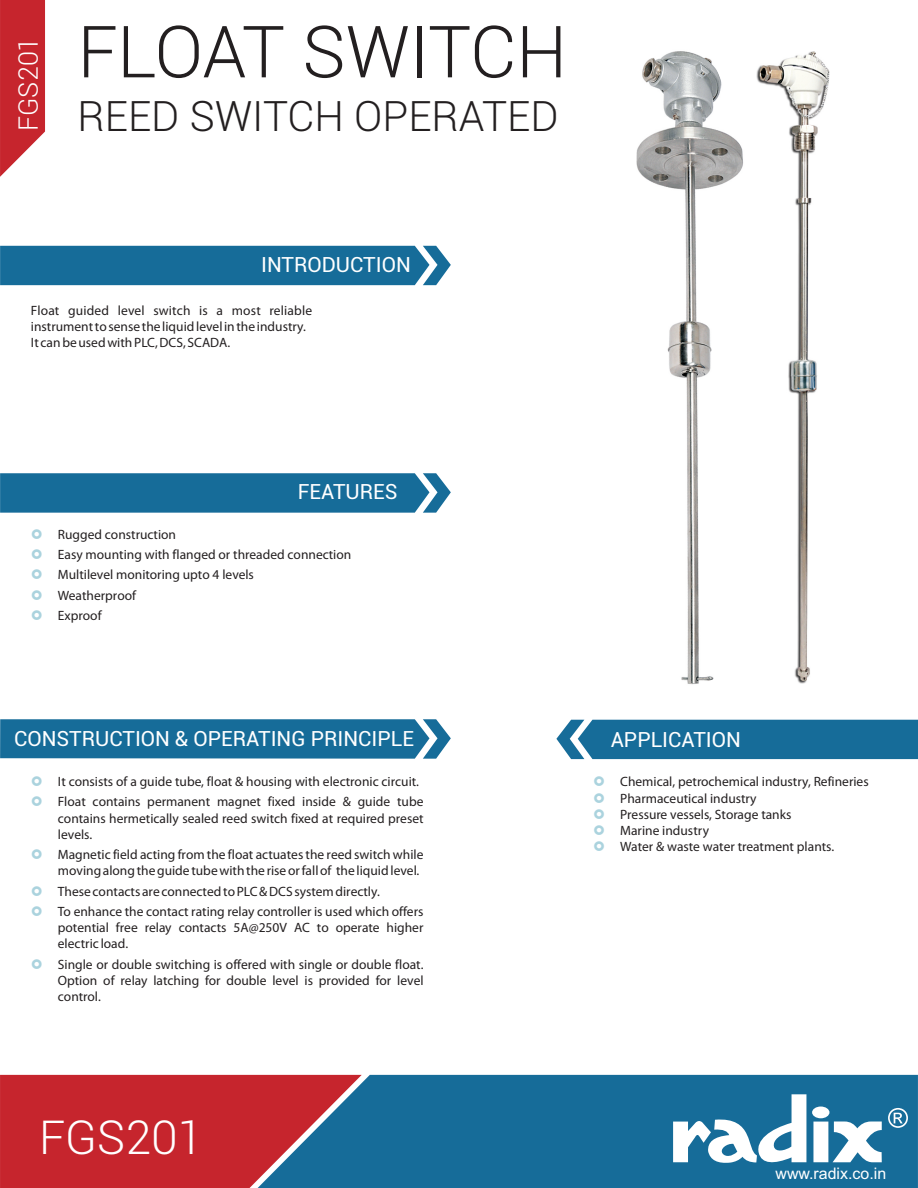
<style>
.page{position:relative;width:918px;height:1188px;background:#fff}
.page>*{position:absolute;margin:0;border:0;box-sizing:border-box;transform-origin:0 0}
.t1{font:300 72px "Roboto";letter-spacing:-.01em;color:#231f20}
.t2{font:300 46.95px "Roboto";color:#fff}
.t3{font:300 42px "Roboto";color:#231f20}
.t4{font:300 27px "Roboto";color:#fff}
.t5{font:21px "Roboto";color:#fff}
.t6{font:15.9px "Arial";color:#fff}
.t7{font:13.5px/16.2px "Myriad Pro";color:#231f20}
</style>
<div class="page">
<div style="left:0;top:246px;width:451px;height:39px;background:#166c99"></div>
<svg style="left:0;top:719px;width:451px;height:40px;background:#22739e"></svg>
<svg style="left:0;top:473px;width:451px;height:40px;background:#21739e"></svg>
<div style="left:556px;top:720px;width:362px;height:39px;background:#166c99"></div>
<div style="left:0;top:1075px;width:252px;height:113px;background:#c6252d"></div>
<svg style="left:0;top:0;width:45px;height:177px;background:#cd4148"></svg>
<svg style="left:252px;top:1075px;width:666px;height:113px;background:#2b678f"></svg>
<svg style="left:673px;top:1094px;width:209px;height:70px"></svg>
<svg style="left:888px;top:1108px;width:20px;height:20px"></svg>
<img style="left:636px;top:51px;width:121px;height:634px">
<img style="left:757px;top:51px;width:72px;height:633px">
<h3 class="t4" style="left:17px;top:131px;width:96px;rotate:-90deg">FGS201</h3>
<h1 class="t1" style="left:78px;top:23px;width:491px">FLOAT SWITCH</h1>
<h3 class="t3" style="left:78px;top:100px;width:483px">REED SWITCH OPERATED</h3>
<h3 class="t5" style="left:261px;top:256px;width:151px">INTRODUCTION</h3>
<p class="t7" style="left:31px;top:303px;width:283px">Float guided level switch is a most reliable instrument to sense the liquid level in the industry.<br>It can be used with PLC, DCS, SCADA.</p>
<h3 class="t5" style="left:298px;top:484px;width:101px">FEATURES</h3>
<p class="t7" style="left:58px;top:525px;width:295px;line-height:20.2px">Rugged construction<br>Easy mounting with flanged or threaded connection<br>Multilevel monitoring upto 4 levels<br>Weatherproof<br>Exproof</p>
<h3 class="t5" style="left:14px;top:731px;width:401px">CONSTRUCTION &amp; OPERATING PRINCIPLE</h3>
<p class="t7" style="left:58px;top:773px;width:367px;line-height:20.2px">It consists of a guide tube, float &amp; housing with electronic circuit.<br>Float contains permanent magnet fixed inside &amp; guide tube</p>
<p class="t7" style="left:58px;top:811px;width:367px">contains hermetically sealed reed switch fixed at required preset levels.</p>
<p class="t7" style="left:58px;top:848px;width:367px">Magnetic field acting from the float actuates the reed switch while moving along the guide tube with the rise or fall of the liquid level.</p>
<p class="t7" style="left:58px;top:882px;width:367px;line-height:20.2px">These contacts are connected to PLC &amp; DCS system directly.<br>To enhance the contact rating relay controller is used which offers</p>
<p class="t7" style="left:58px;top:921px;width:367px">potential free relay contacts 5A@250V AC to operate higher electric load.</p>
<p class="t7" style="left:58px;top:957px;width:367px;text-align:justify">Single or double switching is offered with single or double float.<br>Option of relay latching for double level is provided for level control.</p>
<h2 class="t2" style="left:39px;top:1118px;width:166px">FGS201</h2>
<h3 class="t5" style="left:611px;top:731px;width:132px">APPLICATION</h3>
<p class="t7" style="left:620px;top:775px;width:250px">Chemical, petrochemical industry, Refineries<br>Pharmaceutical industry<br>Pressure vessels, Storage tanks<br>Marine industry<br>Water &amp; waste water treatment plants.</p>
<p class="t6" style="left:776px;top:1168px;width:112px">www.radix.co.in</p>
</div>
